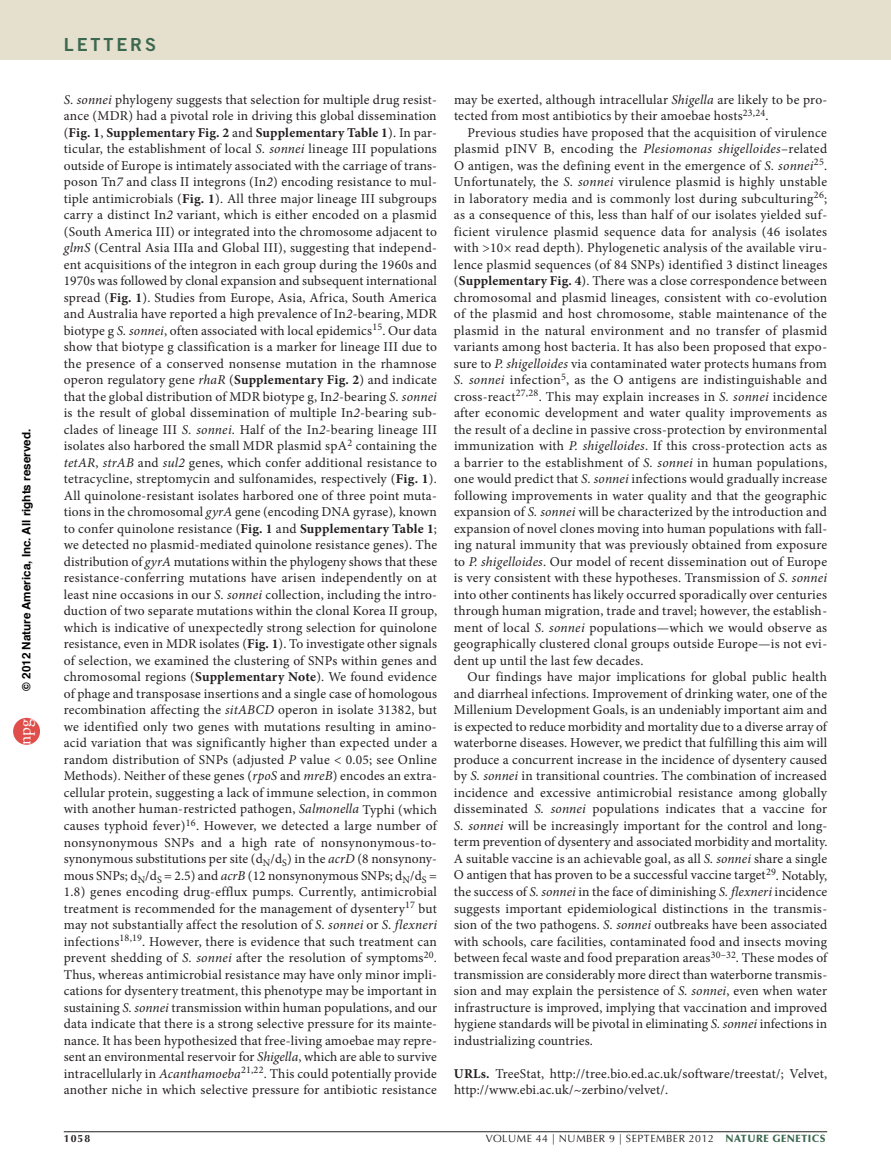
<style>
.page{position:relative;width:891px;height:1175px;background:#fff}
.page>*{position:absolute;margin:0;border:0;box-sizing:border-box;transform-origin:0 0}
.z-HEADER_follow_Left{font:18px "Trade Gothic LT Std Bd 2";letter-spacing:.16em;color:#3b684f}
.t1{font:17.4px "Adobe Garamond Pro";color:#fff}
.pPara{font:13.5px/16.5px "Minion Pro";letter-spacing:.015em;color:#231f20;text-align:justify}
.pSec3ttl{font:13.5px/16.5px "Minion Pro";letter-spacing:.01em;color:#231f20}
.t2{font:700 11.7px "Helvetica";color:#000}
.t3{font:10.5px "Optima LT Std";letter-spacing:.05em;color:#231f20}
.t4{font:700 10.5px "Optima LT Std";color:#231f20}
.s1{font-style:italic}
.s2{font-weight:700}
.s3{font-weight:900;color:#3b684f}
</style>
<div class="page">
<div style="left:0;top:0;width:891px;height:60px;background:#e5e0ce"></div>
<hr style="left:64px;top:1131px;width:763px;height:1px;background:#231f20">
<div style="left:13px;top:718px;width:27px;height:26px;background:#df4e4a;border-radius:50%"></div>
<p class="t2" style="left:22px;top:690px;width:263px;rotate:-90deg">© 2012 Nature America, Inc. All rights reserved.</p>
<p class="t1" style="left:14px;top:744px;width:28px;rotate:-90deg">npg</p>
<p class="z-HEADER_follow_Left" style="left:64px;top:33px;width:94px">LETTERS</p>
<p class="pPara" style="left:64px;top:91px;width:375px"><span class="s1">S. sonnei</span> phylogeny suggests that selection for multiple drug resist&shy;ance (MDR) had a pivotal role in driving this global dissemination (<span class="s2">Fig. 1</span>, <span class="s2">Supplementary Fig. 2</span> and <span class="s2">Supplementary Table 1</span>). In par&shy;ticular, the establishment of local <span class="s1">S. sonnei</span> lineage III populations outside of Europe is intimately associated with the carriage of trans&shy;poson Tn<span class="s1">7</span> and class II integrons (In<span class="s1">2</span>) encoding resistance to mul&shy;tiple antimicrobials (<span class="s2">Fig. 1</span>). All three major lineage III subgroups carry a distinct In<span class="s1">2</span> variant, which is either encoded on a plasmid (South America III) or integrated into the chromosome adjacent to <span class="s1">glmS</span> (Central Asia IIIa and Global III), suggesting that independ&shy;ent acquisitions of the integron in each group during the 1960s and 1970s was followed by clonal expansion and subsequent international spread (<span class="s2">Fig. 1</span>). Studies from Europe, Asia, Africa, South America and Australia have reported a high prevalence of In<span class="s1">2</span>-bearing, MDR biotype g <span class="s1">S. sonnei</span>, often associated with local epidemics<sup>15</sup>. Our data show that biotype g classification is a marker for lineage III due to the presence of a conserved nonsense mutation in the rhamnose operon regulatory gene <span class="s1">rhaR</span> (<span class="s2">Supplementary Fig. 2</span>) and indicate that the global distribution of MDR biotype g, In<span class="s1">2</span>-bearing <span class="s1">S. sonnei </span>is the result of global dissemination of multiple In<span class="s1">2</span>-bearing sub&shy;clades of lineage III <span class="s1">S. sonnei</span>. Half of the In<span class="s1">2</span>-bearing lineage III isolates also harbored the small MDR plasmid spA<sup>2</sup> containing the <span class="s1">tetAR</span>, <span class="s1">strAB</span> and <span class="s1">sul2</span> genes, which confer additional resistance to tetracycline, streptomycin and sulfonamides, respectively (<span class="s2">Fig. 1</span>).<br>All quinolone-resistant isolates harbored one of three point muta&shy;tions in the chromosomal <span class="s1">gyrA</span> gene (encoding DNA gyrase)<span class="s1">,</span> known to confer quinolone resistance (<span class="s2">Fig. 1</span> and <span class="s2">Supplementary Table 1</span>; we detected no plasmid-mediated quinolone resistance genes). The distribution of <span class="s1">gyrA</span> mutations within the phylogeny shows that these resistance-conferring mutations have arisen independently on at least nine occasions in our <span class="s1">S. sonnei</span> collection, including the intro&shy;duction of two separate mutations within the clonal Korea II group, which is indicative of unexpectedly strong selection for quinolone resistance, even in MDR isolates (<span class="s2">Fig. 1</span>). To investigate other signals of selection, we examined the clustering of SNPs within genes and chromosomal regions (<span class="s2">Supplementary Note</span>). We found evidence of phage and transposase insertions and a single case of homologous recombination affecting the <span class="s1">sitABCD</span> operon in isolate 31382, but we identified only two genes with mutations resulting in amino&shy;acid variation that was significantly higher than expected under a random distribution of SNPs (adjusted <span class="s1">P</span> value &lt; 0.05; see Online Methods). Neither of these genes (<span class="s1">rpoS</span> and <span class="s1">mreB</span>) encodes an extra&shy;cellular protein, suggesting a lack of immune selection, in common with another human-restricted pathogen, <span class="s1">Salmonella</span> Typhi (which causes typhoid fever)<sup>16</sup>. However, we detected a large number of nonsynonymous SNPs and a high rate of nonsynonymous-to&shy;synonymous substitutions per site (d<sub>N</sub>/d<sub>S</sub>) in the <span class="s1">acrD</span> (8 nonsynony&shy;mous SNPs; d<sub>N</sub>/d<sub>S</sub> = 2.5) and <span class="s1">acrB</span> (12 nonsynonymous SNPs; d<sub>N</sub>/d<sub>S</sub> = 1.8) genes encoding drug-efflux pumps. Currently, antimicrobial treatment is recommended for the management of dysentery<sup>17</sup> but may not substantially affect the resolution of <span class="s1">S. sonnei</span> or <span class="s1">S. flexneri </span>infections<sup>18,19</sup>. However, there is evidence that such treatment can prevent shedding of <span class="s1">S. sonnei</span> after the resolution of symptoms<sup>20</sup>.<br>Thus, whereas antimicrobial resistance may have only minor impli&shy;cations for dysentery treatment, this phenotype may be important in sustaining <span class="s1">S. sonnei</span> transmission within human populations, and our data indicate that there is a strong selective pressure for its mainte&shy;nance. It has been hypothesized that free-living amoebae may repre&shy;sent an environmental reservoir for <span class="s1">Shigella</span>, which are able to survive intracellularly in <span class="s1">Acanthamoeba</span><sup>21,22</sup>. This could potentially provide another niche in which selective pressure for antibiotic resistance</p>
<p class="pPara" style="left:454px;top:91px;width:375px">may be exerted, although intracellular <span class="s1">Shigella</span> are likely to be pro&shy;tected from most antibiotics by their amoebae hosts<sup>23,24</sup>.</p>
<p class="pPara" style="left:454px;top:124px;width:375px;text-indent:14px">Previous studies have proposed that the acquisition of virulence plasmid pINV B, encoding the <span class="s1">Plesiomonas shigelloides</span>–related O antigen, was the defining event in the emergence of <span class="s1">S. sonnei</span><sup>25</sup>.<br>Unfortunately, the <span class="s1">S. sonnei</span> virulence plasmid is highly unstable in laboratory media and is commonly lost during subculturing<sup>26</sup>; as a consequence of this, less than half of our isolates yielded suf&shy;ficient virulence plasmid sequence data for analysis (46 isolates with &gt;10× read depth). Phylogenetic analysis of the available viru&shy;lence plasmid sequences (of 84 SNPs) identified 3 distinct lineages (<span class="s2">Supplementary Fig. 4</span>). There was a close correspondence between chromosomal and plasmid lineages, consistent with co-evolution of the plasmid and host chromosome, stable maintenance of the plasmid in the natural environment and no transfer of plasmid variants among host bacteria. It has also been proposed that expo&shy;sure to <span class="s1">P. shigelloides</span> via contaminated water protects humans from <span class="s1">S. sonnei</span> infection<sup>5</sup>, as the O antigens are indistinguishable and cross-react<sup>27,28</sup>. This may explain increases in <span class="s1">S. sonnei</span> incidence after economic development and water quality improvements as the result of a decline in passive cross-protection by environmental immunization with <span class="s1">P. shigelloides</span>. If this cross-protection acts as a barrier to the establishment of <span class="s1">S. sonnei</span> in human populations, one would predict that <span class="s1">S. sonnei</span> infections would gradually increase following improvements in water quality and that the geographic expansion of <span class="s1">S. sonnei</span> will be characterized by the introduction and expansion of novel clones moving into human populations with fall&shy;ing natural immunity that was previously obtained from exposure to <span class="s1">P. shigelloides</span>. Our model of recent dissemination out of Europe is very consistent with these hypotheses. Transmission of <span class="s1">S. sonnei </span>into other continents has likely occurred sporadically over centuries through human migration, trade and travel; however, the establish&shy;ment of local <span class="s1">S. sonnei</span> populations—which we would observe as geographically clustered clonal groups outside Europe—is not evi&shy;dent up until the last few decades.</p>
<p class="pPara" style="left:454px;top:669px;width:375px;text-indent:14px">Our findings have major implications for global public health and diarrheal infections. Improvement of drinking water, one of the Millenium Development Goals, is an undeniably important aim and is expected to reduce morbidity and mortality due to a diverse array of waterborne diseases. However, we predict that fulfilling this aim will produce a concurrent increase in the incidence of dysentery caused by <span class="s1">S. sonnei</span> in transitional countries. The combination of increased incidence and excessive antimicrobial resistance among globally disseminated <span class="s1">S. sonnei</span> populations indicates that a vaccine for <span class="s1">S. sonnei</span> will be increasingly important for the control and long&shy;term prevention of dysentery and associated morbidity and mortality.<br>A suitable vaccine is an achievable goal, as all <span class="s1">S. sonnei</span> share a single O antigen that has proven to be a successful vaccine target<sup>29</sup>. Notably, the success of <span class="s1">S. sonnei</span> in the face of diminishing <span class="s1">S. flexneri</span> incidence suggests important epidemiological distinctions in the transmis&shy;sion of the two pathogens. <span class="s1">S. sonnei</span> outbreaks have been associated with schools, care facilities, contaminated food and insects moving between fecal waste and food preparation areas<sup>30–32</sup>. These modes of transmission are considerably more direct than waterborne transmis&shy;sion and may explain the persistence of <span class="s1">S. sonnei</span>, even when water infrastructure is improved, implying that vaccination and improved hygiene standards will be pivotal in eliminating <span class="s1">S. sonnei</span> infections in industrializing countries.</p>
<p class="pSec3ttl" style="left:454px;top:1065px;width:375px"><span class="s2">URLs.</span> TreeStat, http://tree.bio.ed.ac.uk/software/treestat/; Velvet, http://www.ebi.ac.uk/~zerbino/velvet/.</p>
<p class="t4" style="left:64px;top:1132px;width:28px">1058</p>
<p class="t3" style="left:486px;top:1132px;width:341px">VOLUME 44 | NUMBER 9 | SEPTEMBER 2012 <span class="s3">NATURE GENETICS</span></p>
</div>
